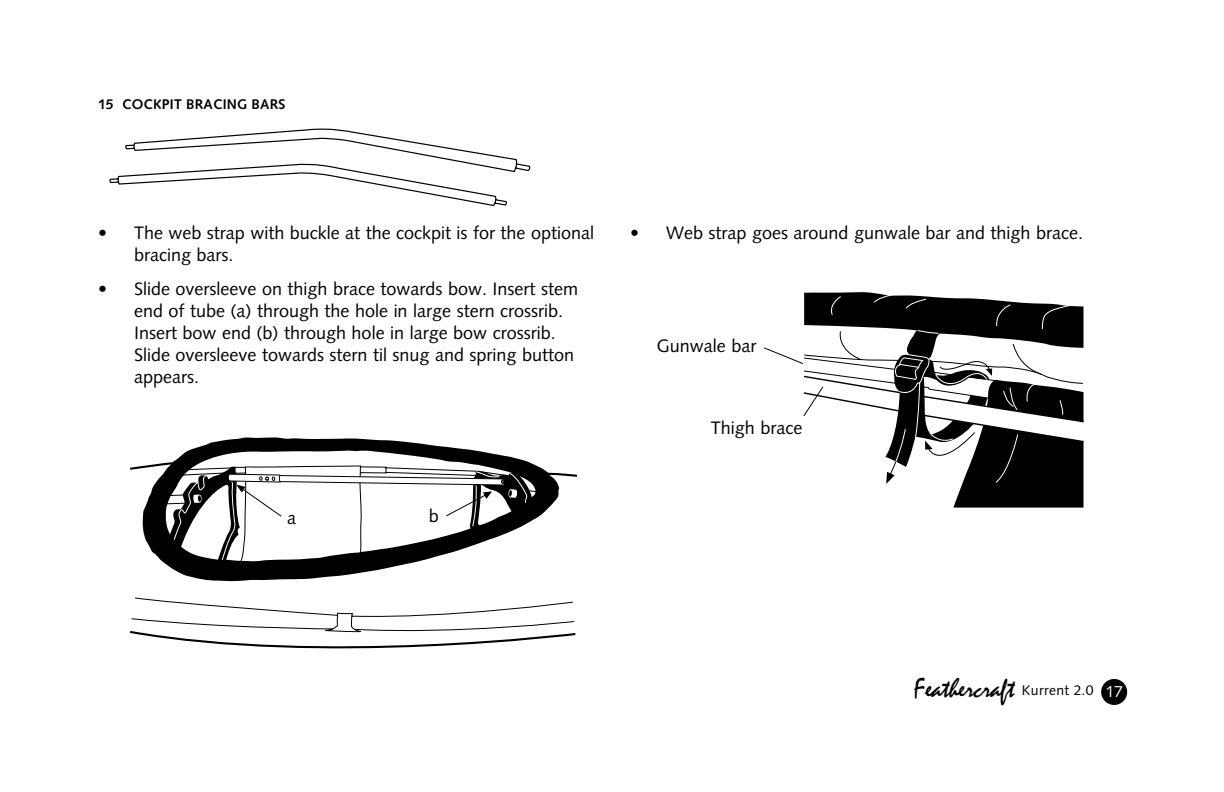
<style>
.page{position:relative;width:1224px;height:792px;background:#fff}
.page>*{position:absolute;margin:0;border:0;box-sizing:border-box;transform-origin:0 0}
.t1{font:28px "Mistral";letter-spacing:-.015em;color:#000}
.t2{font:18px/22px "Syntax";color:#000}
.t3{font:700 14px "Syntax";letter-spacing:.015em;color:#000}
.s1{font-family:"Syntax";font-size:14px}
.s2{font-family:"Syntax LT Std";font-size:14px}
.s3{font-family:"Syntax";font-size:16px;color:#fff}
</style>
<div class="page">
<svg style="left:174px;top:437px;width:352px;height:24px"></svg>
<svg style="left:130px;top:461px;width:447px;height:187px"></svg>
<svg style="left:131px;top:597px;width:444px;height:37px"></svg>
<div style="left:1101px;top:679px;width:26px;height:26px;background:#000;border-radius:50%"></div>
<svg style="left:804px;top:292px;width:280px;height:216px"></svg>
<svg style="left:828px;top:294px;width:244px;height:36px;background:#292929"></svg>
<svg style="left:764px;top:330px;width:320px;height:154px"></svg>
<svg style="left:109px;top:128px;width:422px;height:79px"></svg>
<p class="t3" style="left:98px;top:96px;width:189px">15 COCKPIT BRACING BARS</p>
<p class="t2" style="left:134px;top:221px;width:462px;text-indent:-36px">• The web strap with buckle at the cockpit is for the optional bracing bars.</p>
<p class="t2" style="left:134px;top:277px;width:446px;text-indent:-36px">• Slide oversleeve on thigh brace towards bow. Insert stem end of tube (a) through the hole in large stern crossrib.<br>Insert bow end (b) through hole in large bow crossrib.<br>Slide oversleeve towards stern til snug and spring button appears.</p>
<p class="t2" style="left:287px;top:506px;width:10px">a</p>
<p class="t2" style="left:429px;top:504px;width:12px">b</p>
<p class="t2" style="left:630px;top:221px;width:455px">• Web strap goes around gunwale bar and thigh brace.</p>
<p class="t2" style="left:657px;top:334px;width:101px">Gunwale bar</p>
<p class="t2" style="left:711px;top:417px;width:93px">Thigh brace</p>
<h1 class="t1" style="left:914px;top:673px;width:211px">Feathercraft <span class="s1">Kurrent</span> <span class="s2">2.0</span> <span class="s3">17</span></h1>
</div>
